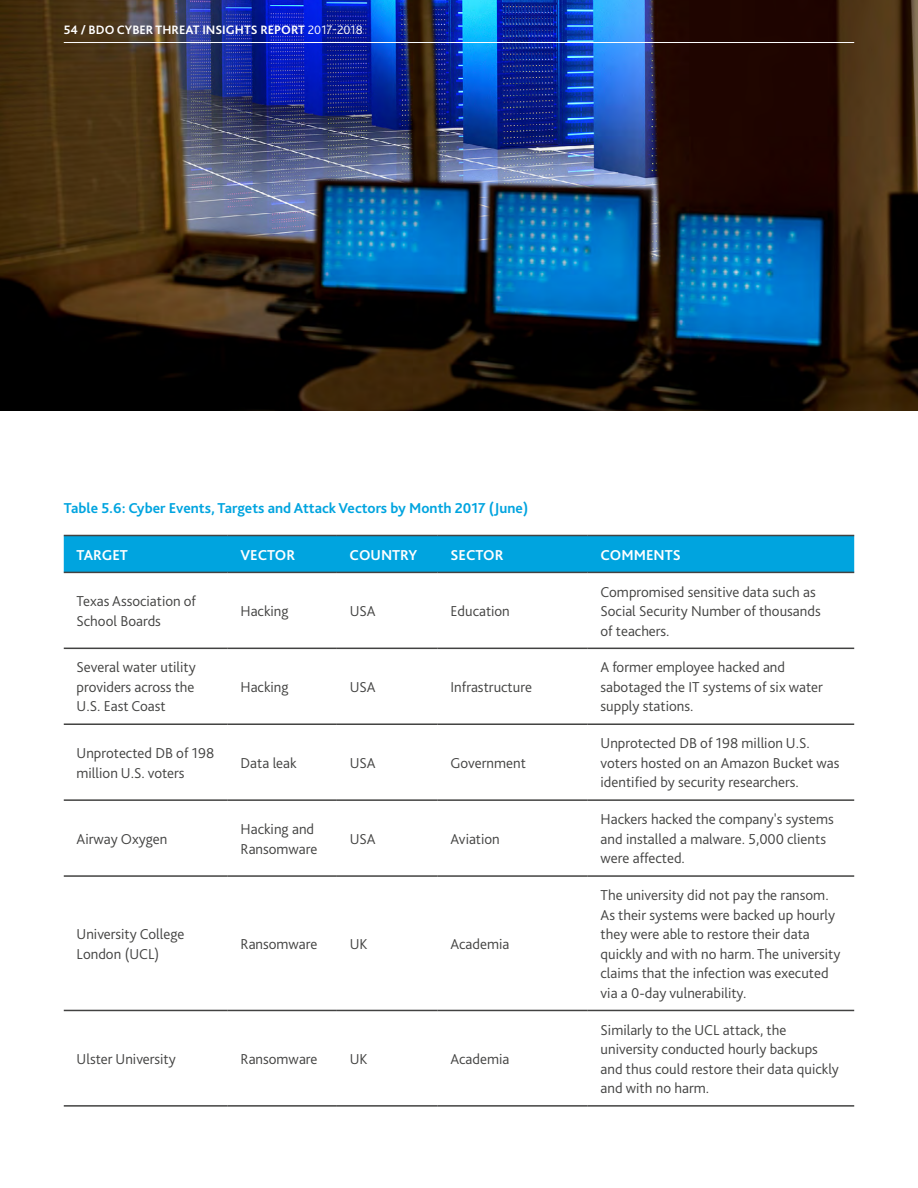
<style>
.page{position:relative;width:918px;height:1188px;background:#fff}
.page>*{position:absolute;margin:0;border:0;box-sizing:border-box;transform-origin:0 0}
.t1{font:300 15px/19.5px "Bliss Pro";color:#424241}
.t2{font:700 15px "Bliss Pro";color:#00a4df}
.t3{font:700 15px "Bliss Pro";color:#fff}
.t4{font:700 12.75px "Bliss Pro";color:#fff}
.s1{font-weight:300}
</style>
<div class="page">
<div style="left:64px;top:536px;width:790px;height:36px;background:#00a4df"></div>
<svg style="left:64px;top:573px;width:790px;height:439px"></svg>
<hr style="left:64px;top:535px;width:164px;height:1px;background:#424241">
<hr style="left:228px;top:535px;width:109px;height:1px;background:#424241">
<hr style="left:337px;top:535px;width:101px;height:1px;background:#424241">
<hr style="left:438px;top:535px;width:150px;height:1px;background:#424241">
<hr style="left:588px;top:535px;width:266px;height:1px;background:#424241">
<hr style="left:64px;top:572px;width:164px;height:1px;background:#424241">
<hr style="left:228px;top:572px;width:109px;height:1px;background:#424241">
<hr style="left:337px;top:572px;width:101px;height:1px;background:#424241">
<hr style="left:438px;top:572px;width:150px;height:1px;background:#424241">
<hr style="left:588px;top:572px;width:266px;height:1px;background:#424241">
<hr style="left:64px;top:648px;width:164px;height:1px;background:#424241">
<hr style="left:228px;top:648px;width:109px;height:1px;background:#424241">
<hr style="left:337px;top:648px;width:101px;height:1px;background:#424241">
<hr style="left:438px;top:648px;width:150px;height:1px;background:#424241">
<hr style="left:588px;top:648px;width:266px;height:1px;background:#424241">
<hr style="left:64px;top:723px;width:164px;height:2px;background:#424241">
<hr style="left:228px;top:723px;width:109px;height:2px;background:#424241">
<hr style="left:337px;top:723px;width:101px;height:2px;background:#424241">
<hr style="left:438px;top:723px;width:150px;height:2px;background:#424241">
<hr style="left:588px;top:723px;width:266px;height:2px;background:#424241">
<hr style="left:64px;top:799px;width:164px;height:2px;background:#424241">
<hr style="left:228px;top:799px;width:109px;height:2px;background:#424241">
<hr style="left:337px;top:799px;width:101px;height:2px;background:#424241">
<hr style="left:438px;top:799px;width:150px;height:2px;background:#424241">
<hr style="left:588px;top:799px;width:266px;height:2px;background:#424241">
<hr style="left:64px;top:875px;width:164px;height:2px;background:#424241">
<hr style="left:228px;top:875px;width:109px;height:2px;background:#424241">
<hr style="left:337px;top:875px;width:101px;height:2px;background:#424241">
<hr style="left:438px;top:875px;width:150px;height:2px;background:#424241">
<hr style="left:588px;top:875px;width:266px;height:2px;background:#424241">
<hr style="left:64px;top:1010px;width:164px;height:1px;background:#424241">
<hr style="left:228px;top:1010px;width:109px;height:1px;background:#424241">
<hr style="left:337px;top:1010px;width:101px;height:1px;background:#424241">
<hr style="left:438px;top:1010px;width:150px;height:1px;background:#424241">
<hr style="left:588px;top:1010px;width:266px;height:1px;background:#424241">
<hr style="left:64px;top:1105px;width:164px;height:2px;background:#424241">
<hr style="left:228px;top:1105px;width:109px;height:2px;background:#424241">
<hr style="left:337px;top:1105px;width:101px;height:2px;background:#424241">
<hr style="left:438px;top:1105px;width:150px;height:2px;background:#424241">
<hr style="left:588px;top:1105px;width:266px;height:2px;background:#424241">
<img style="left:0;top:0;width:918px;height:410px">
<hr style="left:64px;top:42px;width:790px;height:1px;background:#fff">
<p class="t4" style="left:64px;top:22px;width:300px">54 / BDO CYBER THREAT INSIGHTS REPORT <span class="s1">2017-2018</span></p>
<p class="t2" style="left:64px;top:499px;width:466px">Table 5.6: Cyber Events, Targets and Attack Vectors by Month 2017 (June)</p>
<p class="t3" style="left:77px;top:545px;width:53px">TARGET</p>
<p class="t3" style="left:241px;top:545px;width:56px">VECTOR</p>
<p class="t3" style="left:350px;top:545px;width:69px">COUNTRY</p>
<p class="t3" style="left:451px;top:545px;width:55px">SECTOR</p>
<p class="t3" style="left:601px;top:545px;width:82px">COMMENTS</p>
<p class="t1" style="left:77px;top:591px;width:121px">Texas Association of<br>School Boards</p>
<p class="t1" style="left:241px;top:601px;width:50px">Hacking</p>
<p class="t1" style="left:350px;top:601px;width:27px">USA</p>
<p class="t1" style="left:451px;top:601px;width:61px">Education</p>
<p class="t1" style="left:601px;top:581px;width:222px">Compromised sensitive data such as<br>Social Security Number of thousands of teachers.</p>
<p class="t1" style="left:77px;top:657px;width:121px;text-align:justify">Several water utility providers across the U.S. East Coast</p>
<p class="t1" style="left:241px;top:677px;width:50px">Hacking</p>
<p class="t1" style="left:350px;top:677px;width:27px">USA</p>
<p class="t1" style="left:451px;top:677px;width:83px">Infrastructure</p>
<p class="t1" style="left:77px;top:743px;width:139px">Unprotected DB of 198 million U.S. voters</p>
<p class="t1" style="left:241px;top:753px;width:58px">Data leak</p>
<p class="t1" style="left:350px;top:753px;width:27px">USA</p>
<p class="t1" style="left:451px;top:753px;width:77px">Government</p>
<p class="t1" style="left:77px;top:829px;width:92px">Airway Oxygen</p>
<p class="t1" style="left:241px;top:819px;width:78px">Hacking and<br>Ransomware</p>
<p class="t1" style="left:350px;top:829px;width:27px">USA</p>
<p class="t1" style="left:451px;top:829px;width:51px">Aviation</p>
<p class="t1" style="left:77px;top:924px;width:109px">University College<br>London (UCL)</p>
<p class="t1" style="left:241px;top:934px;width:78px">Ransomware</p>
<p class="t1" style="left:350px;top:934px;width:19px">UK</p>
<p class="t1" style="left:451px;top:934px;width:60px">Academia</p>
<p class="t1" style="left:77px;top:1049px;width:101px">Ulster University</p>
<p class="t1" style="left:241px;top:1049px;width:78px">Ransomware</p>
<p class="t1" style="left:350px;top:1049px;width:19px">UK</p>
<p class="t1" style="left:451px;top:1049px;width:60px">Academia</p>
<p class="t1" style="left:601px;top:657px;width:224px">A former employee hacked and sabotaged the IT systems of six water supply stations.</p>
<p class="t1" style="left:601px;top:733px;width:240px">Unprotected DB of 198 million U.S. voters hosted on an Amazon Bucket was identified by security researchers.</p>
<p class="t1" style="left:601px;top:809px;width:235px">Hackers hacked the company's systems and installed a malware. 5,000 clients were affected.</p>
<p class="t1" style="left:601px;top:885px;width:241px">The university did not pay the ransom.<br>As their systems were backed up hourly they were able to restore their data quickly and with no harm. The university claims that the infection was executed via a 0-day vulnerability.</p>
<p class="t1" style="left:601px;top:1020px;width:240px">Similarly to the UCL attack, the university conducted hourly backups and thus could restore their data quickly and with no harm.</p>
</div>
